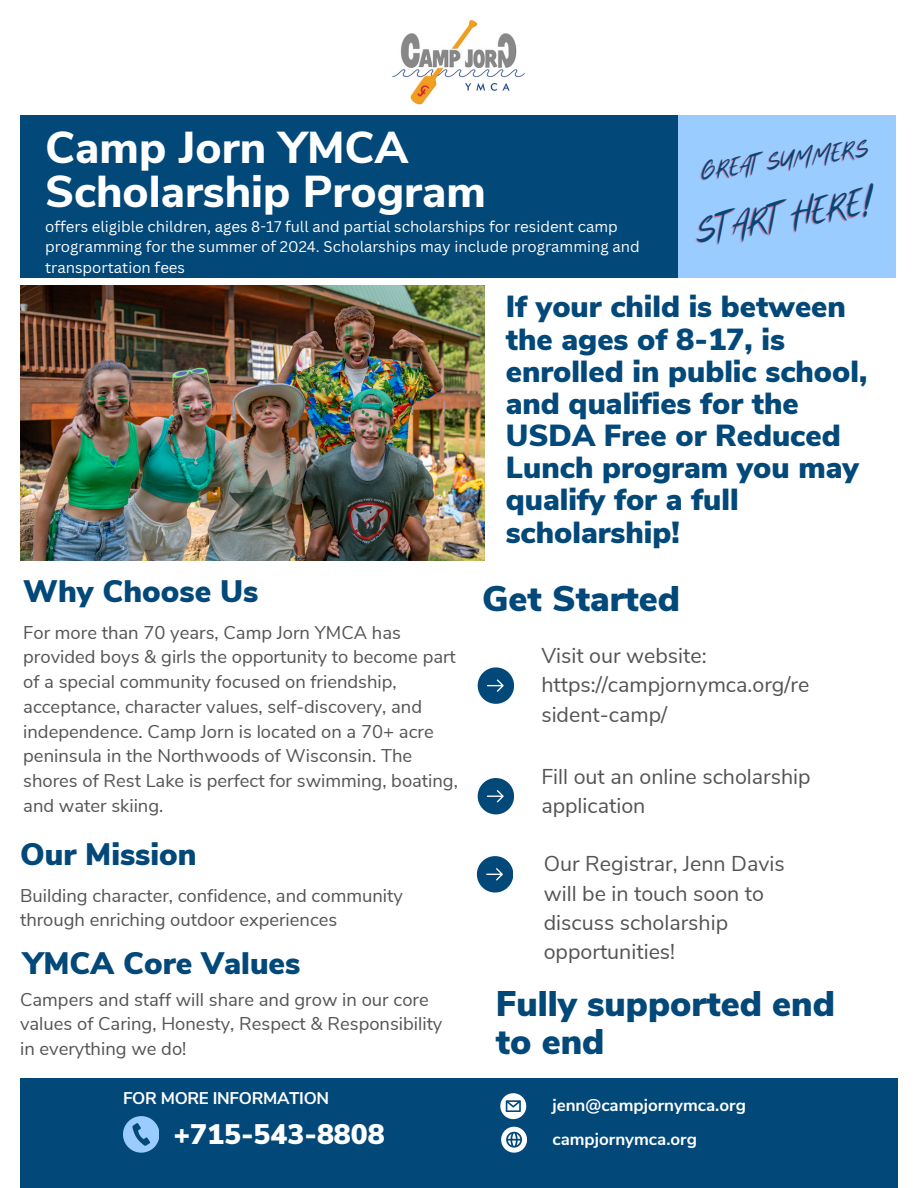
<style>
.page{position:relative;width:918px;height:1188px;background:#fff}
.page>*{position:absolute;margin:0;border:0;box-sizing:border-box;transform-origin:0 0}
.t1{font:800 44.55px/43.8px "Nunito Sans";color:#fff}
.t2{font:900 35.55px/38.2px "Nunito Sans";color:#024879}
.t3{font:32.85px "Majesty Yandi Designs";color:#044676}
.t4{font:900 31.05px "Nunito Sans";color:#024879}
.t5{font:900 30.45px/32.1px "Nunito Sans";color:#024879}
.t6{font:900 28.2px "Nunito Sans";color:#fff}
.t7{font:22.05px "Majesty Yandi Designs";color:#044676}
.t8{font:21.45px/29.2px "Nunito Sans";color:#545454}
.t9{font:18.45px/24.8px "Nunito Sans";color:#545454}
.t10{font:700 16.95px "Nunito Sans";color:#fff}
.t11{font:700 16.95px "Nunito Sans";letter-spacing:-.02em;color:#fff}
.t12{font:15px/20.2px "Canva Sans";color:#fff}
</style>
<div class="page">
<div style="left:20px;top:115px;width:658px;height:162px;background:#024879"></div>
<div style="left:678px;top:115px;width:218px;height:162px;background:#9bccff"></div>
<div style="left:20px;top:1078px;width:878px;height:110px;background:#024879"></div>
<svg style="left:478px;top:667px;width:36px;height:36px"></svg>
<svg style="left:123px;top:1116px;width:36px;height:36px"></svg>
<svg style="left:500px;top:1093px;width:26px;height:26px"></svg>
<svg style="left:501px;top:1127px;width:26px;height:26px"></svg>
<img style="left:392px;top:19px;width:133px;height:86px">
<img style="left:20px;top:285px;width:464px;height:275px">
<svg style="left:478px;top:778px;width:36px;height:36px"></svg>
<svg style="left:477px;top:856px;width:36px;height:36px"></svg>
<p class="t1" style="left:45px;top:127px;width:442px">Camp Jorn YMCA<br>Scholarship Program</p>
<p class="t12" style="left:45px;top:216px;width:596px">offers eligible children, ages 8-17 full and partial scholarships for resident camp programming for the summer of 2024. Scholarships may include programming and transportation fees</p>
<p class="t7" style="left:699px;top:161px;width:171px;rotate:-8deg">GREAT SUMMERS</p>
<p class="t3" style="left:692px;top:216px;width:186px;rotate:-10deg">START HERE!</p>
<p class="t4" style="left:23px;top:571px;width:237px">Why Choose Us</p>
<p class="t9" style="left:23px;top:620px;width:436px">For more than 70 years, Camp Jorn YMCA has provided boys &amp; girls the opportunity to become part of a special community focused on friendship, acceptance, character values, self-discovery, and independence. Camp Jorn is located on a 70+ acre peninsula in the Northwoods of Wisconsin. The shores of Rest Lake is perfect for swimming, boating, and water skiing.</p>
<p class="t4" style="left:20px;top:834px;width:178px">Our Mission</p>
<p class="t9" style="left:20px;top:883px;width:384px">Building character, confidence, and community through enriching outdoor experiences</p>
<p class="t4" style="left:23px;top:943px;width:279px">YMCA Core Values</p>
<p class="t9" style="left:20px;top:987px;width:424px">Campers and staff will share and grow in our core values of Caring, Honesty, Respect &amp; Responsibility in everything we do!</p>
<p class="t11" style="left:123px;top:1086px;width:208px">FOR MORE INFORMATION</p>
<p class="t6" style="left:173px;top:1115px;width:213px">+715-543-8808</p>
<p class="t5" style="left:506px;top:291px;width:363px">If your child is between the ages of 8-17, is enrolled in public school, and qualifies for the<br>USDA Free or Reduced<br>Lunch program you may qualify for a full scholarship!</p>
<p class="t2" style="left:482px;top:581px;width:200px">Get Started</p>
<p class="t8" style="left:541px;top:641px;width:269px">Visit our website: https://campjornymca.org/re sident-camp/</p>
<p class="t8" style="left:541px;top:762px;width:271px">Fill out an online scholarship application</p>
<p class="t8" style="left:544px;top:850px;width:242px">Our Registrar, Jenn Davis will be in touch soon to discuss scholarship opportunities!</p>
<p class="t2" style="left:496px;top:985px;width:341px">Fully supported end to end</p>
<p class="t10" style="left:552px;top:1094px;width:195px">jenn@campjornymca.org</p>
<p class="t10" style="left:552px;top:1128px;width:146px">campjornymca.org</p>
</div>
